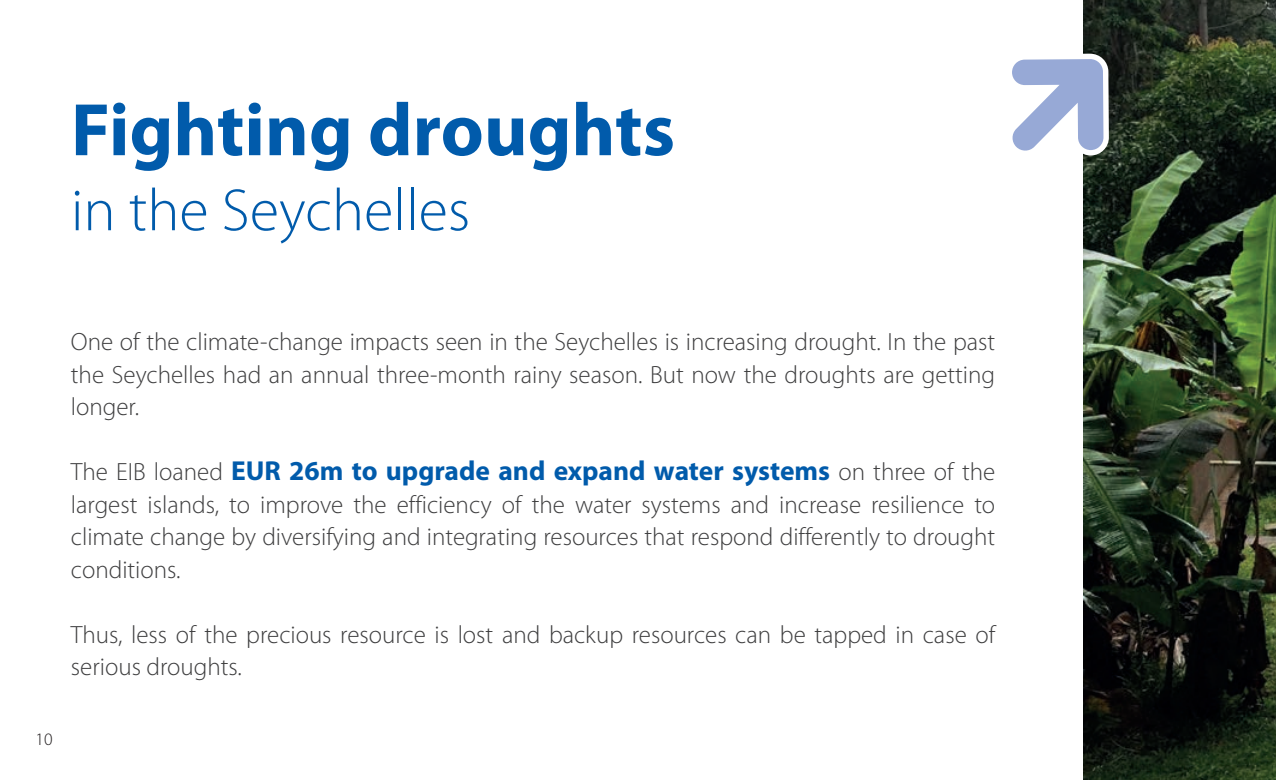
<style>
.page{position:relative;width:1276px;height:780px;background:#fff}
.page>*{position:absolute;margin:0;border:0;box-sizing:border-box;transform-origin:0 0}
.t1{font:700 75px "Myriad Pro";color:#015bab}
.t2{font:300 60px "Myriad Pro";color:#015bab}
.t3{font:700 27.5px "Myriad Pro";color:#015bab}
.t4{font:300 25px/32.5px "Myriad Pro";color:#3e3e3f;text-align:justify}
.t5{font:300 17.5px "Myriad Pro";color:#231f20}
.s1{font-weight:300;font-size:25px;color:#3e3e3f}
</style>
<div class="page">
<img style="left:1083px;top:0;width:193px;height:780px">
<svg style="left:1012px;top:52px;width:99px;height:728px"></svg>
<h1 class="t1" style="left:71px;top:88px;width:606px">Fighting droughts</h1>
<h2 class="t2" style="left:71px;top:177px;width:401px">in the Seychelles</h2>
<p class="t4" style="left:71px;top:326px;width:926px">One of the climate-change impacts seen in the Seychelles is increasing drought. In the past the Seychelles had an annual three-month rainy season. But now the droughts are getting longer.</p>
<p class="t3" style="left:71px;top:455px;width:926px"><span class="s1">The EIB loaned</span> EUR 26m to upgrade and expand water systems <span class="s1">on three of the</span></p>
<p class="t4" style="left:71px;top:488px;width:926px">largest islands, to improve the efficiency of the water systems and increase resilience to climate change by diversifying and integrating resources that respond differently to drought conditions.</p>
<p class="t4" style="left:71px;top:618px;width:926px">Thus, less of the precious resource is lost and backup resources can be tapped in case of serious droughts.</p>
<p class="t5" style="left:35px;top:729px;width:19px">10</p>
</div>
